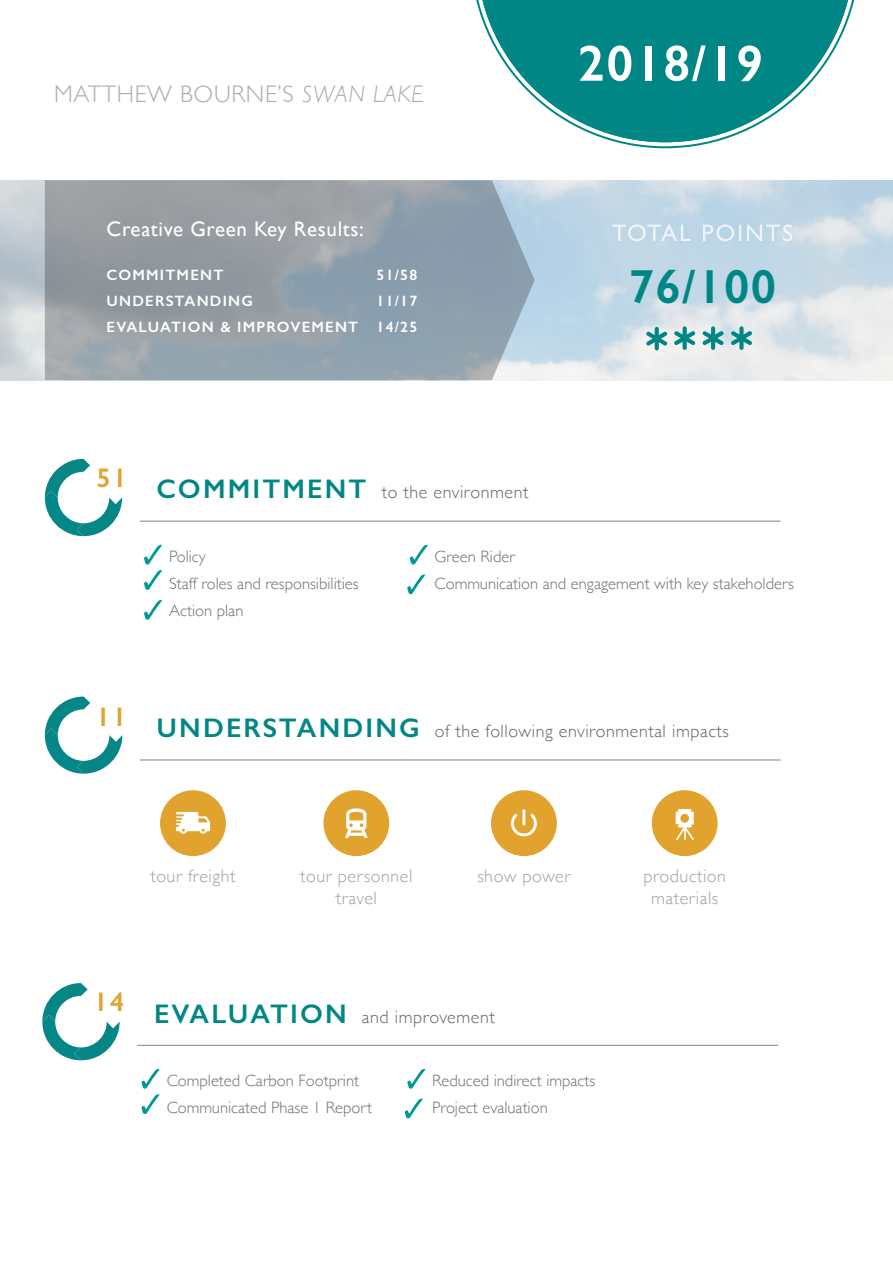
<style>
.page{position:relative;width:893px;height:1263px;background:#fff}
.page>*{position:absolute;margin:0;border:0;box-sizing:border-box;transform-origin:0 0}
.t1{font:600 51px "Gill Sans";letter-spacing:.03em;color:#fff}
.t2{font:600 48px "Gill Sans";color:#008785}
.t3{font:600 27px "Gill Sans";color:#e1a331}
.t4{font:300 24px "Gill Sans";letter-spacing:.03em;color:#aaacaf}
.t5{font:21px "Gill Sans";letter-spacing:.03em;color:#fff}
.t6{font:300 18px "Gill Sans";letter-spacing:.03em;color:#636466}
.t7{font:300 18px "Gill Sans";letter-spacing:.03em;color:#9ea0a2}
.t8{font:300 16.5px "Gill Sans";color:#6d6f71}
.t9{font:600 15px "Gill Sans";letter-spacing:.08em;color:#fff}
.s1{font-style:italic}
.s2{font-weight:600;font-size:27px;color:#008785}
</style>
<div class="page">
<svg style="left:476px;top:0;width:379px;height:148px"></svg>
<svg style="left:477px;top:0;width:377px;height:142px"></svg>
<svg style="left:144px;top:545px;width:18px;height:19px"></svg>
<svg style="left:144px;top:570px;width:18px;height:20px"></svg>
<svg style="left:144px;top:600px;width:18px;height:20px"></svg>
<svg style="left:410px;top:545px;width:18px;height:19px"></svg>
<svg style="left:407px;top:574px;width:18px;height:20px"></svg>
<hr style="left:140px;top:521px;width:640px;height:1px;background:#808285">
<hr style="left:140px;top:760px;width:640px;height:1px;background:#808285">
<svg style="left:45px;top:459px;width:77px;height:77px"></svg>
<svg style="left:45px;top:180px;width:490px;height:200px;background:#96a1aa"></svg>
<svg style="left:45px;top:696px;width:77px;height:78px"></svg>
<svg style="left:612px;top:224px;width:180px;height:17px;background:#cbddea"></svg>
<div style="left:652px;top:790px;width:66px;height:66px;background:#e1a32e;border-radius:50%"></div>
<svg style="left:676px;top:809px;width:18px;height:32px"></svg>
<div style="left:323px;top:790px;width:66px;height:66px;background:#e1a32e;border-radius:50%"></div>
<div style="left:491px;top:790px;width:66px;height:66px;background:#e1a32e;border-radius:50%"></div>
<svg style="left:511px;top:809px;width:26px;height:28px"></svg>
<div style="left:160px;top:790px;width:66px;height:66px;background:#e1a32e;border-radius:50%"></div>
<svg style="left:176px;top:812px;width:34px;height:22px"></svg>
<svg style="left:345px;top:808px;width:23px;height:30px"></svg>
<svg style="left:141px;top:1069px;width:19px;height:45px"></svg>
<svg style="left:407px;top:1069px;width:18px;height:20px"></svg>
<svg style="left:405px;top:1098px;width:18px;height:20px"></svg>
<hr style="left:137px;top:1045px;width:641px;height:1px;background:#808285">
<svg style="left:42px;top:983px;width:78px;height:77px"></svg>
<svg style="left:646px;top:327px;width:21px;height:23px"></svg>
<svg style="left:674px;top:326px;width:21px;height:24px"></svg>
<svg style="left:702px;top:326px;width:22px;height:24px"></svg>
<svg style="left:731px;top:326px;width:21px;height:24px"></svg>
<p class="t4" style="left:54px;top:75px;width:371px">MATTHEW BOURNE’S <span class="s1">SWAN LAKE</span></p>
<p class="t5" style="left:107px;top:217px;width:259px">Creative Green Key Results:</p>
<p class="t9" style="left:107px;top:266px;width:118px">COMMITMENT</p>
<p class="t9" style="left:377px;top:266px;width:42px">51/58</p>
<p class="t9" style="left:107px;top:292px;width:148px">UNDERSTANDING</p>
<p class="t9" style="left:377px;top:292px;width:42px">11/17</p>
<p class="t9" style="left:107px;top:318px;width:312px">EVALUATION &amp; IMPROVEMENT 14/25</p>
<p class="t1" style="left:578px;top:33px;width:187px">2018/19</p>
<p class="t2" style="left:629px;top:258px;width:149px">76/100</p>
<p class="t3" style="left:96px;top:462px;width:32px">51</p>
<p class="t6" style="left:157px;top:478px;width:373px"><span class="s2">COMMITMENT</span> to the environment</p>
<p class="t3" style="left:96px;top:700px;width:32px">11</p>
<p class="t8" style="left:169px;top:544px;width:38px">Policy</p>
<p class="t8" style="left:169px;top:571px;width:191px">Staff roles and responsibilities</p>
<p class="t8" style="left:169px;top:598px;width:76px">Action plan</p>
<p class="t8" style="left:435px;top:544px;width:82px">Green Rider</p>
<p class="t8" style="left:435px;top:571px;width:361px">Communication and engagement with key stakeholders</p>
<p class="t6" style="left:157px;top:717px;width:574px"><span class="s2">UNDERSTANDING</span> of the following environmental impacts</p>
<p class="t7" style="left:150px;top:862px;width:87px">tour freight</p>
<p class="t7" style="left:300px;top:862px;width:114px">tour personnel</p>
<p class="t7" style="left:336px;top:884px;width:43px">travel</p>
<p class="t7" style="left:477px;top:862px;width:95px">show power</p>
<p class="t7" style="left:643px;top:862px;width:84px">production</p>
<p class="t7" style="left:651px;top:884px;width:69px">materials</p>
<p class="t3" style="left:94px;top:986px;width:32px">14</p>
<p class="t6" style="left:154px;top:1002px;width:342px"><span class="s2">EVALUATION</span> and improvement</p>
<p class="t8" style="left:167px;top:1068px;width:194px">Completed Carbon Footprint</p>
<p class="t8" style="left:167px;top:1095px;width:207px">Communicated Phase 1 Report</p>
<p class="t8" style="left:432px;top:1068px;width:165px">Reduced indirect impacts</p>
<p class="t8" style="left:432px;top:1095px;width:117px">Project evaluation</p>
</div>
